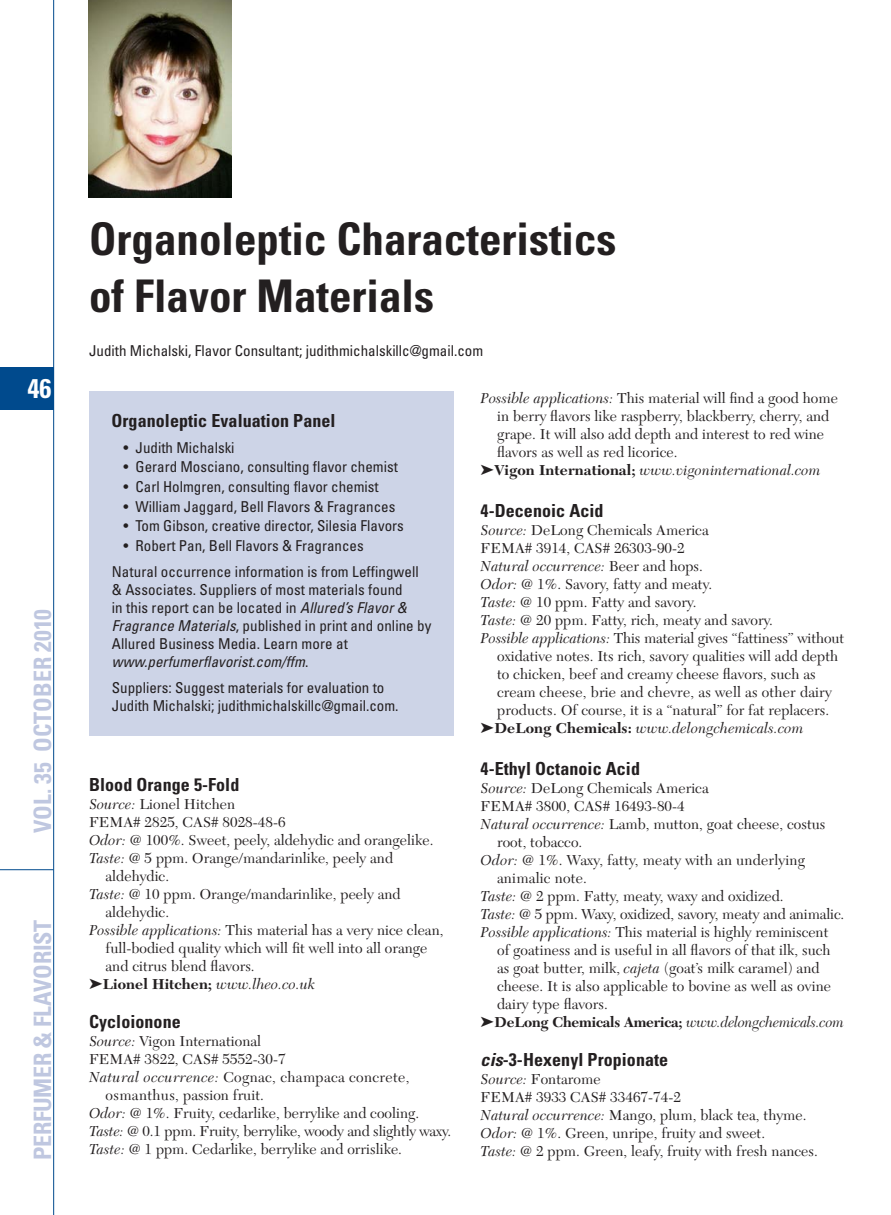
<style>
.page{position:relative;width:891px;height:1215px;background:#fff}
.page>*{position:absolute;margin:0;border:0;box-sizing:border-box;transform-origin:0 0}
.t1{font:700 condensed 45px/57px "Univers LT Std";color:#231f20}
.t2{font:700 condensed 27px "Univers LT Std";color:#fff}
.t3{font:700 condensed 24px "Univers LT Std";letter-spacing:-.01em;color:#bfc7e0}
.t4{font:700 condensed 18px "Univers LT Std";letter-spacing:.005em;color:#231f20}
.t5{font:15px/18px "New Caledonia";letter-spacing:.005em;color:#231f20}
.t6{font:condensed 15px/18px "Univers LT Std";color:#231f20}
.t7{font:italic 15px "New Caledonia";letter-spacing:.005em;color:#231f20}
.t8{font:700 15px "New Caledonia";letter-spacing:-.01em;color:#231f20}
.t9{font:15px "New Caledonia";letter-spacing:.025em;color:#231f20}
.s1{font-style:italic}
.s2{font-weight:400;font-style:italic}
.s3{font-weight:700;font-style:normal}
.s4{font-style:normal}
</style>
<div class="page">
<hr style="left:53px;top:0;width:1px;height:1215px;background:#004a8d">
<hr style="left:0;top:869px;width:54px;height:1px;background:#004a8d">
<div style="left:0;top:367px;width:54px;height:42px;background:#004a8d"></div>
<img style="left:88px;top:0;width:143px;height:197px">
<div style="left:89px;top:391px;width:365px;height:345px;background:#cdd4e7"></div>
<h2 class="t2" style="left:27px;top:371px;width:25px">46</h2>
<h3 class="t3" style="left:28px;top:833px;width:225px;rotate:-90deg">VOL. 35 OCTOBER 2010</h3>
<h3 class="t3" style="left:28px;top:1160px;width:242px;rotate:-90deg">PERFUMER &amp; FLAVORIST</h3>
<h1 class="t1" style="left:89px;top:211px;width:529px">Organoleptic Characteristics of Flavor Materials</h1>
<p class="t6" style="left:89px;top:341px;width:396px">Judith Michalski, Flavor Consultant; judithmichalskillc@gmail.com</p>
<p class="t4" style="left:112px;top:409px;width:226px">Organoleptic Evaluation Panel</p>
<p class="t6" style="left:124px;top:438px;width:113px">• Judith Michalski</p>
<p class="t6" style="left:124px;top:458px;width:276px">• Gerard Mosciano, consulting flavor chemist</p>
<p class="t6" style="left:124px;top:478px;width:257px">• Carl Holmgren, consulting flavor chemist</p>
<p class="t6" style="left:124px;top:497px;width:273px">• William Jaggard, Bell Flavors &amp; Fragrances</p>
<p class="t6" style="left:124px;top:517px;width:282px">• Tom Gibson, creative director, Silesia Flavors</p>
<p class="t6" style="left:112px;top:532px;width:308px;line-height:26.1px;text-indent:12px">• Robert Pan, Bell Flavors &amp; Fragrances<br>Natural occurrence information is from Leffingwell</p>
<p class="t6" style="left:112px;top:581px;width:321px">&amp; Associates. Suppliers of most materials found<br>in this report can be located in <span class="s1">Allured’s Flavor &amp; Fragrance Materials</span>, published in print and online by Allured Business Media. Learn more at <span class="s1">www.perfumerflavorist.com/ffm</span>.</p>
<p class="t6" style="left:112px;top:679px;width:288px">Suppliers: Suggest materials for evaluation to<br>Judith Michalski; judithmichalskillc@gmail.com.</p>
<p class="t4" style="left:89px;top:774px;width:152px">Blood Orange 5-Fold</p>
<p class="t5" style="left:89px;top:796px;width:148px"><span class="s1">Source:</span> Lionel Hitchen</p>
<p class="t5" style="left:89px;top:814px;width:198px">FEMA# 2825, CAS# 8028-48-6</p>
<p class="t5" style="left:89px;top:832px;width:346px"><span class="s1">Odor:</span> @ 100%. Sweet, peely, aldehydic and orangelike.</p>
<p class="t5" style="left:89px;top:850px;width:306px"><span class="s1">Taste:</span> @ 5 ppm. Orange/mandarinlike, peely and</p>
<p class="t5" style="left:106px;top:868px;width:65px">aldehydic.</p>
<p class="t5" style="left:89px;top:886px;width:313px"><span class="s1">Taste:</span> @ 10 ppm. Orange/mandarinlike, peely and</p>
<p class="t5" style="left:106px;top:904px;width:65px">aldehydic.</p>
<p class="t5" style="left:89px;top:922px;width:356px"><span class="s1">Possible applications:</span> This material has a very nice clean,</p>
<p class="t5" style="left:106px;top:940px;width:323px">full-bodied quality which will fit well into all orange</p>
<p class="t5" style="left:106px;top:958px;width:151px">and citrus blend flavors.</p>
<p class="t8" style="left:89px;top:975px;width:228px">➤Lionel Hitchen; <span class="s2">www.lheo.co.uk</span></p>
<p class="t4" style="left:89px;top:1011px;width:93px">Cycloionone</p>
<p class="t5" style="left:89px;top:1033px;width:174px"><span class="s1">Source:</span> Vigon International</p>
<p class="t5" style="left:89px;top:1051px;width:198px">FEMA# 3822, CAS# 5552-30-7</p>
<p class="t9" style="left:89px;top:1069px;width:322px"><span class="s1">Natural occurrence:</span> Cognac, champaca concrete,</p>
<p class="t5" style="left:106px;top:1087px;width:160px">osmanthus, passion fruit.</p>
<p class="t5" style="left:89px;top:1105px;width:332px"><span class="s1">Odor:</span> @ 1%. Fruity, cedarlike, berrylike and cooling.</p>
<p class="t5" style="left:89px;top:1123px;width:364px"><span class="s1">Taste:</span> @ 0.1 ppm. Fruity, berrylike, woody and slightly waxy.</p>
<p class="t5" style="left:89px;top:1141px;width:314px"><span class="s1">Taste:</span> @ 1 ppm. Cedarlike, berrylike and orrislike.</p>
<p class="t5" style="left:481px;top:389px;width:359px"><span class="s1">Possible applications:</span> This material will find a good home</p>
<p class="t5" style="left:497px;top:407px;width:334px">in berry flavors like raspberry, blackberry, cherry, and</p>
<p class="t5" style="left:497px;top:425px;width:329px">grape. It will also add depth and interest to red wine</p>
<p class="t5" style="left:497px;top:443px;width:182px">flavors as well as red licorice.</p>
<p class="t7" style="left:481px;top:461px;width:341px">➤<span class="s3">Vigon International;</span> www.vigoninternational.com</p>
<p class="t4" style="left:481px;top:499px;width:124px">4-Decenoic Acid</p>
<p class="t5" style="left:481px;top:521px;width:230px"><span class="s1">Source:</span> DeLong Chemicals America</p>
<p class="t5" style="left:481px;top:539px;width:206px">FEMA# 3914, CAS# 26303-90-2</p>
<p class="t7" style="left:481px;top:557px;width:224px">Natural occurrence: <span class="s4">Beer and hops.</span></p>
<p class="t5" style="left:481px;top:575px;width:233px"><span class="s1">Odor:</span> @ 1%. Savory, fatty and meaty.</p>
<p class="t5" style="left:481px;top:593px;width:217px"><span class="s1">Taste:</span> @ 10 ppm. Fatty and savory.</p>
<p class="t5" style="left:481px;top:611px;width:294px"><span class="s1">Taste:</span> @ 20 ppm. Fatty, rich, meaty and savory.</p>
<p class="t5" style="left:481px;top:629px;width:365px"><span class="s1">Possible applications:</span> This material gives “fattiness” without</p>
<p class="t5" style="left:497px;top:647px;width:343px">oxidative notes. Its rich, savory qualities will add depth</p>
<p class="t5" style="left:497px;top:665px;width:320px">to chicken, beef and creamy cheese flavors, such as</p>
<p class="t5" style="left:497px;top:683px;width:336px">cream cheese, brie and chevre, as well as other dairy</p>
<p class="t5" style="left:497px;top:701px;width:334px">products. Of course, it is a “natural” for fat replacers.</p>
<p class="t7" style="left:481px;top:719px;width:324px">➤<span class="s3">DeLong Chemicals:</span> www.delongchemicals.com</p>
<p class="t4" style="left:481px;top:757px;width:161px">4-Ethyl Octanoic Acid</p>
<p class="t5" style="left:481px;top:779px;width:230px"><span class="s1">Source:</span> DeLong Chemicals America</p>
<p class="t5" style="left:481px;top:797px;width:206px">FEMA# 3800, CAS# 16493-80-4</p>
<p class="t5" style="left:481px;top:815px;width:346px"><span class="s1">Natural occurrence:</span> Lamb, mutton, goat cheese, costus</p>
<p class="t5" style="left:497px;top:833px;width:87px">root, tobacco.</p>
<p class="t5" style="left:481px;top:851px;width:326px"><span class="s1">Odor:</span> @ 1%. Waxy, fatty, meaty with an underlying</p>
<p class="t5" style="left:497px;top:869px;width:91px">animalic note.</p>
<p class="t5" style="left:481px;top:887px;width:305px"><span class="s1">Taste:</span> @ 2 ppm. Fatty, meaty, waxy and oxidized.</p>
<p class="t5" style="left:481px;top:905px;width:365px"><span class="s1">Taste:</span> @ 5 ppm. Waxy, oxidized, savory, meaty and animalic.</p>
<p class="t5" style="left:481px;top:923px;width:349px"><span class="s1">Possible applications:</span> This material is highly reminiscent</p>
<p class="t5" style="left:497px;top:941px;width:335px">of goatiness and is useful in all flavors of that ilk, such</p>
<p class="t5" style="left:497px;top:959px;width:324px">as goat butter, milk, <span class="s1">cajeta</span> (goat’s milk caramel) and</p>
<p class="t5" style="left:497px;top:977px;width:336px">cheese. It is also applicable to bovine as well as ovine</p>
<p class="t5" style="left:497px;top:995px;width:112px">dairy type flavors.</p>
<p class="t8" style="left:481px;top:1013px;width:365px">➤DeLong Chemicals America; <span class="s2">www.delongchemicals.com</span></p>
<p class="t4" style="left:481px;top:1048px;width:189px"><span class="s1">cis</span>-3-Hexenyl Propionate</p>
<p class="t5" style="left:481px;top:1070px;width:339px"><span class="s1">Source:</span> Fontarome<br>FEMA# 3933 CAS# 33467-74-2<br><span class="s1">Natural occurrence:</span> Mango, plum, black tea, thyme.<br><span class="s1">Odor:</span> @ 1%. Green, unripe, fruity and sweet.<br><span class="s1">Taste:</span> @ 2 ppm. Green, leafy, fruity with fresh nances.</p>
</div>
